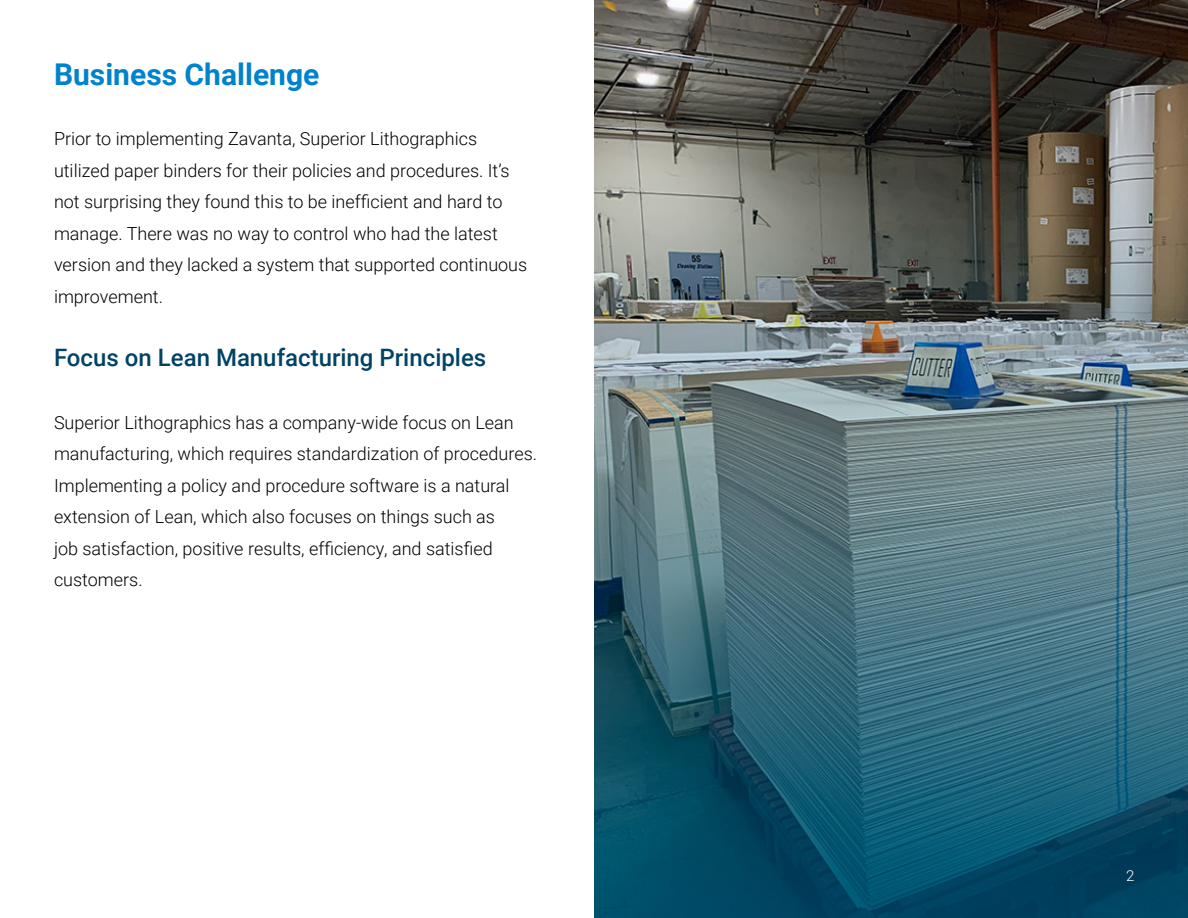
<style>
.page{position:relative;width:1188px;height:918px;background:#fff}
.page>*{position:absolute;margin:0;border:0;box-sizing:border-box;transform-origin:0 0}
.t1{font:700 30px "Roboto";color:#0083cc}
.t2{font:500 24px "Roboto";color:#004365}
.t3{font:300 18px/31.5px "Roboto";color:#000}
.t4{font:300 15px "Roboto";color:#fff}
</style>
<div class="page">
<img style="left:594px;top:0;width:594px;height:918px">
<h1 class="t1" style="left:54px;top:54px;width:267px">Business Challenge</h1>
<p class="t3" style="left:54px;top:123px;width:475px">Prior to implementing Zavanta, Superior Lithographics utilized paper binders for their policies and procedures. It’s not surprising they found this to be inefficient and hard to manage. There was no way to control who had the latest version and they lacked a system that supported continuous improvement.</p>
<h2 class="t2" style="left:54px;top:341px;width:434px">Focus on Lean Manufacturing Principles</h2>
<p class="t3" style="left:54px;top:406px;width:485px">Superior Lithographics has a company-wide focus on Lean manufacturing, which requires standardization of procedures.<br>Implementing a policy and procedure software is a natural extension of Lean, which also focuses on things such as<br>job satisfaction, positive results, efficiency, and satisfied customers.</p>
<p class="t4" style="left:1126px;top:865px;width:10px">2</p>
</div>
